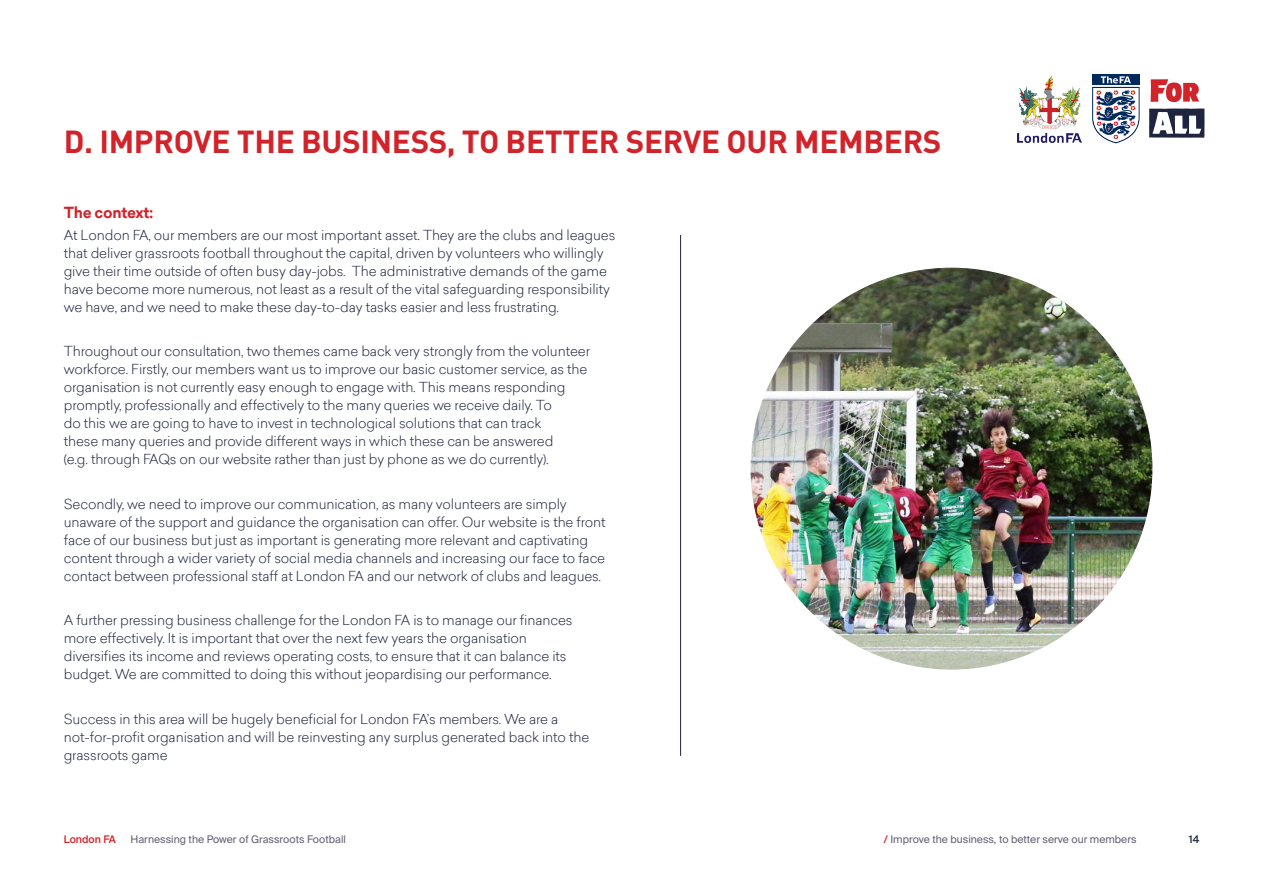
<style>
.page{position:relative;width:1263px;height:893px;background:#fff}
.page>*{position:absolute;margin:0;border:0;box-sizing:border-box;transform-origin:0 0}
.t1{font:700 31.5px "DIN Pro";letter-spacing:-.01em;color:#d2232a}
.t2{font:700 15px "Sailec";letter-spacing:-.02em;color:#d2232a}
.t3{font:300 13.5px/18px "Sailec";letter-spacing:-.01em;color:#1f253f}
.t4{font:10.5px "Suisse Intl";color:#626074}
.t5{font:500 10.5px "Suisse Intl";color:#d2232a}
.t6{font:500 10.5px "Suisse Intl";color:#1f253f}
.s1{font-weight:500;color:#d2232a}
</style>
<div class="page">
<img style="left:1017px;top:74px;width:64px;height:69px">
<svg style="left:1151px;top:79px;width:48px;height:23px"></svg>
<svg style="left:1149px;top:108px;width:55px;height:30px"></svg>
<div style="left:1092px;top:75px;width:47px;height:10px;background:#00295c"></div>
<svg style="left:1092px;top:76px;width:47px;height:67px"></svg>
<img style="left:750px;top:268px;width:402px;height:401px;border-radius:201px">
<hr style="left:680px;top:235px;width:1px;height:521px;background:#1f253f">
<h1 class="t1" style="left:64px;top:120px;width:90px">D. IMPRO</h1>
<h1 class="t1" style="left:193px;top:120px;width:63px">VE THE</h1>
<h1 class="t1" style="left:301px;top:120px;width:60px">BUSINESS</h1>
<h1 class="t1" style="left:447px;top:120px;width:79px">, TO BETTER</h1>
<h1 class="t1" style="left:626px;top:120px;width:258px">SERVE OUR MEMBERS</h1>
<p class="t2" style="left:64px;top:202px;width:91px">The context:</p>
<p class="t3" style="left:64px;top:225px;width:553px">At London FA, our members are our most important asset. They are the clubs and leagues that deliver grassroots football throughout the capital, driven by volunteers who willingly give their time outside of often busy day-jobs. The administrative demands of the game have become more numerous, not least as a result of the vital safeguarding responsibility we have, and we need to make these day-to-day tasks easier and less frustrating.</p>
<p class="t3" style="left:64px;top:342px;width:528px">Throughout our consultation, two themes came back very strongly from the volunteer workforce. Firstly, our members want us to improve our basic customer service, as the organisation is not currently easy enough to engage with. This means responding promptly, professionally and effectively to the many queries we receive daily. To<br>do this we are going to have to invest in technological solutions that can track<br>these many queries and provide different ways in which these can be answered<br>(e.g. through FAQs on our website rather than just by phone as we do currently).</p>
<p class="t3" style="left:64px;top:494px;width:543px">Secondly, we need to improve our communication, as many volunteers are simply unaware of the support and guidance the organisation can offer. Our website is the front face of our business but just as important is generating more relevant and captivating content through a wider variety of social media channels and increasing our face to face contact between professional staff at London FA and our network of clubs and leagues.</p>
<p class="t3" style="left:64px;top:611px;width:510px">A further pressing business challenge for the London FA is to manage our finances more effectively. It is important that over the next few years the organisation diversifies its income and reviews operating costs, to ensure that it can balance its budget. We are committed to doing this without jeopardising our performance.</p>
<p class="t3" style="left:64px;top:709px;width:527px">Success in this area will be hugely beneficial for London FA’s members. We are a not-for-profit organisation and will be reinvesting any surplus generated back into the grassroots game</p>
<p class="t5" style="left:64px;top:834px;width:54px">London FA</p>
<p class="t4" style="left:130px;top:834px;width:217px">Harnessing the Power of Grassroots Football</p>
<p class="t6" style="left:1189px;top:834px;width:12px">14</p>
<p class="t4" style="left:884px;top:834px;width:254px"><span class="s1">/</span> Improve the business, to better serve our members</p>
</div>
